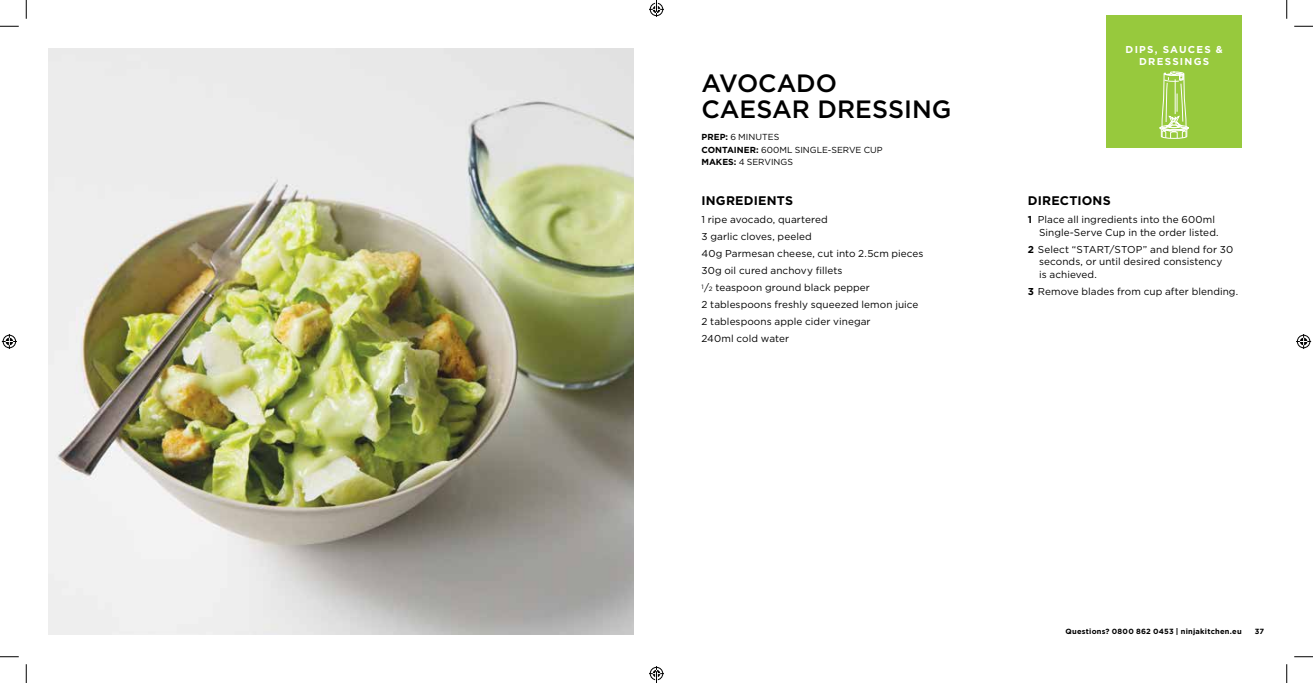
<style>
.page{position:relative;width:1313px;height:683px;background:#fff}
.page>*{position:absolute;margin:0;border:0;box-sizing:border-box;transform-origin:0 0}
.t1{font:500 25px/26.2px "Gotham";color:#000}
.t2{font:700 12.5px "Gotham";letter-spacing:.015em;color:#000}
.t3{font:10px/17px "Gotham";letter-spacing:.005em;color:#000}
.t4{font:700 10px/12px "Gotham";letter-spacing:.125em;color:#fff;text-align:center}
.t5{font:8.75px/12.8px "Gotham";letter-spacing:.005em;color:#000}
.t6{font:700 7.5px "Gotham";letter-spacing:.03em;color:#000}
.s1{font-weight:700}
.s2{font-size:6.25px}
</style>
<div class="page">
<img style="left:49px;top:49px;width:585px;height:585px">
<div style="left:1106px;top:15px;width:135px;height:133px;background:#97c93d"></div>
<svg style="left:1159px;top:72px;width:29px;height:67px"></svg>
<svg style="left:0;top:25px;width:19px;height:2px"></svg>
<svg style="left:1294px;top:25px;width:18px;height:2px"></svg>
<svg style="left:0;top:656px;width:19px;height:1px"></svg>
<svg style="left:1294px;top:656px;width:18px;height:1px"></svg>
<svg style="left:25px;top:0;width:2px;height:19px"></svg>
<svg style="left:25px;top:664px;width:2px;height:18px"></svg>
<svg style="left:1286px;top:0;width:1px;height:19px"></svg>
<svg style="left:1286px;top:664px;width:1px;height:18px"></svg>
<svg style="left:2px;top:334px;width:15px;height:15px"></svg>
<svg style="left:1296px;top:334px;width:15px;height:15px"></svg>
<svg style="left:649px;top:0;width:15px;height:17px"></svg>
<svg style="left:649px;top:666px;width:15px;height:16px"></svg>
<h1 class="t1" style="left:701px;top:70px;width:251px">AVOCADO<br>CAESAR DRESSING</h1>
<p class="t5" style="left:701px;top:130px;width:183px"><span class="s1">PREP:</span> 6 MINUTES<br><span class="s1">CONTAINER:</span> 600ML SINGLE-SERVE CUP<br><span class="s1">MAKES:</span> 4 SERVINGS</p>
<p class="t2" style="left:701px;top:192px;width:93px">INGREDIENTS</p>
<p class="t3" style="left:701px;top:211px;width:224px">1 ripe avocado, quartered<br>3 garlic cloves, peeled<br>40g Parmesan cheese, cut into 2.5cm pieces<br>30g oil cured anchovy fillets<br><sup>1</sup>/<span class="s2">2</span> teaspoon ground black pepper<br>2 tablespoons freshly squeezed lemon juice<br>2 tablespoons apple cider vinegar<br>240ml cold water</p>
<p class="t4" style="left:1125px;top:44px;width:99px">DIPS, SAUCES &amp;<br>DRESSINGS</p>
<p class="t2" style="left:1028px;top:192px;width:84px">DIRECTIONS</p>
<p class="t3" style="left:1039px;top:213px;width:181px;line-height:12.5px;text-indent:-11px"><span class="s1">1</span> Place all ingredients into the 600ml<br>Single-Serve Cup in the order listed.</p>
<p class="t3" style="left:1039px;top:243px;width:196px;line-height:12.5px;text-indent:-11px"><span class="s1">2</span> Select “START/STOP” and blend for 30 seconds, or until desired consistency<br>is achieved.</p>
<p class="t3" style="left:1028px;top:282px;width:212px"><span class="s1">3</span> Remove blades from cup after blending.</p>
<p class="t6" style="left:1065px;top:626px;width:178px">Questions? 0800 862 0453 | ninjakitchen.eu</p>
<p class="t6" style="left:1254px;top:626px;width:11px">37</p>
</div>
